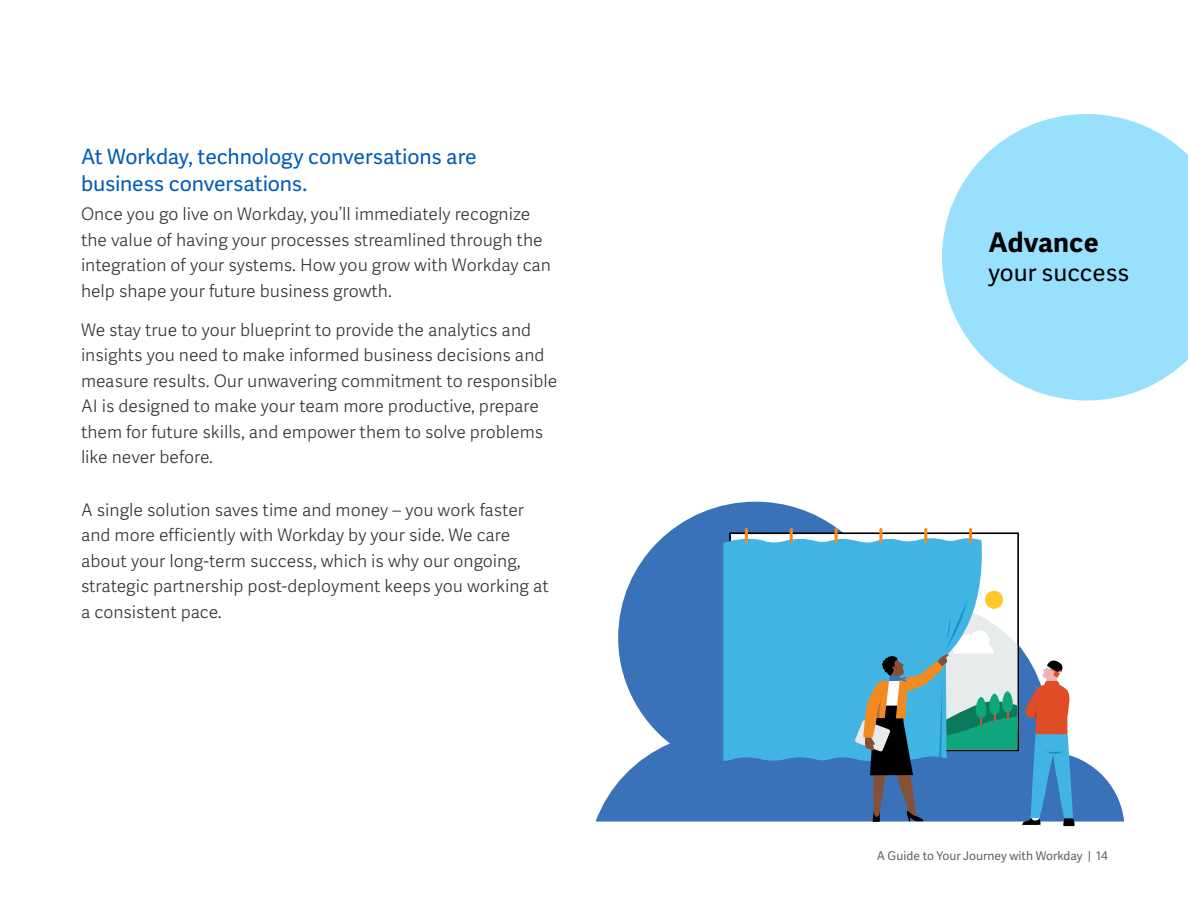
<style>
.page{position:relative;width:1188px;height:918px;background:#fff}
.page>*{position:absolute;margin:0;border:0;box-sizing:border-box;transform-origin:0 0}
.Byline{font:700 27px "Workday Adelle Sans";color:#000}
.Byline-2{font:24px "Workday Adelle Sans";color:#000}
.Heading_1{font:21px/27px "Workday Adelle Sans";letter-spacing:-.005em;color:#005cb9}
.Body__Intro{font:300 17.25px/25.5px "Workday Adelle Sans";color:#333}
.Heading_1-2{font:300 17.25px/25.5px "Workday Adelle Sans";color:#333}
.t1{font:12px "Workday Adelle Sans";color:#616161}
</style>
<div class="page">
<svg style="left:942px;top:114px;width:246px;height:286px;fill:#99e0ff"></svg>
<svg style="left:596px;top:502px;width:528px;height:320px"></svg>
<svg style="left:729px;top:532px;width:290px;height:69px"></svg>
<div style="left:985px;top:591px;width:18px;height:18px;background:#ffc72a;border-radius:50%"></div>
<div style="left:723px;top:538px;width:266px;height:224px;background:#42b4e3"></div>
<hr style="left:879px;top:528px;width:3px;height:15px;background:#f18b21">
<hr style="left:924px;top:528px;width:3px;height:15px;background:#f18b21">
<hr style="left:969px;top:528px;width:3px;height:15px;background:#f18b21">
<hr style="left:745px;top:528px;width:3px;height:15px;background:#f18b21">
<hr style="left:790px;top:528px;width:3px;height:15px;background:#f18b21">
<hr style="left:835px;top:528px;width:3px;height:15px;background:#f18b21">
<svg style="left:799px;top:601px;width:276px;height:226px;background:#68a0bd"></svg>
<p class="Heading_1" style="left:81px;top:144px;width:397px">At Workday, technology conversations are business conversations.</p>
<p class="Body__Intro" style="left:81px;top:202px;width:471px">Once you go live on Workday, you’ll immediately recognize the value of having your processes streamlined through the integration of your systems. How you grow with Workday can help shape your future business growth.</p>
<p class="Body__Intro" style="left:81px;top:318px;width:478px">We stay true to your blueprint to provide the analytics and insights you need to make informed business decisions and measure results. Our unwavering commitment to responsible AI is designed to make your team more productive, prepare them for future skills, and empower them to solve problems like never before.</p>
<p class="Heading_1-2" style="left:81px;top:498px;width:469px">A single solution saves time and money – you work faster and more efficiently with Workday by your side. We care about your long-term success, which is why our ongoing, strategic partnership post-deployment keeps you working at a consistent pace.</p>
<p class="Byline" style="left:988px;top:227px;width:112px">Advance</p>
<p class="Byline-2" style="left:988px;top:259px;width:142px">your success</p>
<p class="t1" style="left:877px;top:849px;width:232px">A Guide to Your Journey with Workday | 14</p>
</div>
